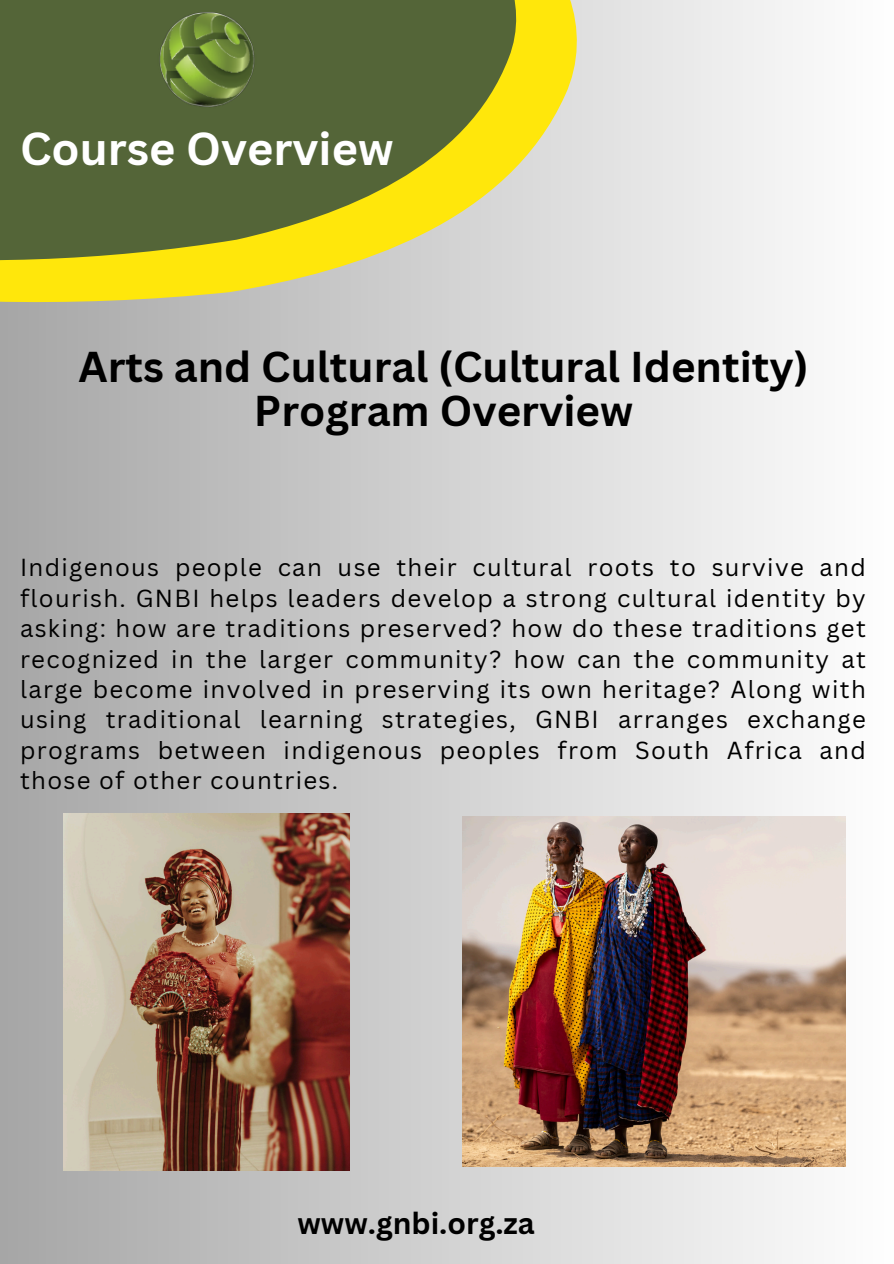
<style>
.page{position:relative;width:894px;height:1264px;background:#fff}
.page>*{position:absolute;margin:0;border:0;box-sizing:border-box;transform-origin:0 0}
.t1{font:700 45px "Canva Sans";color:#fff}
.t2{font:700 42px/43.8px "Canva Sans";color:#000;text-align:center}
.t3{font:700 29.7px "Canva Sans";color:#000}
.t4{font:24px/30.3px "Canva Sans";letter-spacing:.055em;color:#000;text-align:justify}
</style>
<div class="page">
<div style="left:0;top:0;width:893px;height:1263px;background:linear-gradient(to right,#a6a6a6,#fefefe)"></div>
<svg style="left:0;top:0;width:734px;height:501px;background:#d6d6d6"></svg>
<svg style="left:0;top:0;width:624px;height:404px;background:#a2a570"></svg>
<img style="left:152px;top:0;width:110px;height:108px">
<img style="left:462px;top:816px;width:382px;height:350px">
<img style="left:64px;top:813px;width:285px;height:357px">
<h1 class="t1" style="left:20px;top:117px;width:375px">Course Overview</h1>
<p class="t2" style="left:78px;top:343px;width:731px">Arts and Cultural (Cultural Identity)<br>Program Overview</p>
<p class="t4" style="left:20px;top:552px;width:847px">Indigenous people can use their cultural roots to survive and flourish. GNBI helps leaders develop a strong cultural identity by asking: how are traditions preserved? how do these traditions get recognized in the larger community? how can the community at large become involved in preserving its own heritage? Along with using traditional learning strategies, GNBI arranges exchange programs between indigenous peoples from South Africa and those of other countries.</p>
<p class="t3" style="left:297px;top:1201px;width:239px">www.gnbi.org.za</p>
</div>
